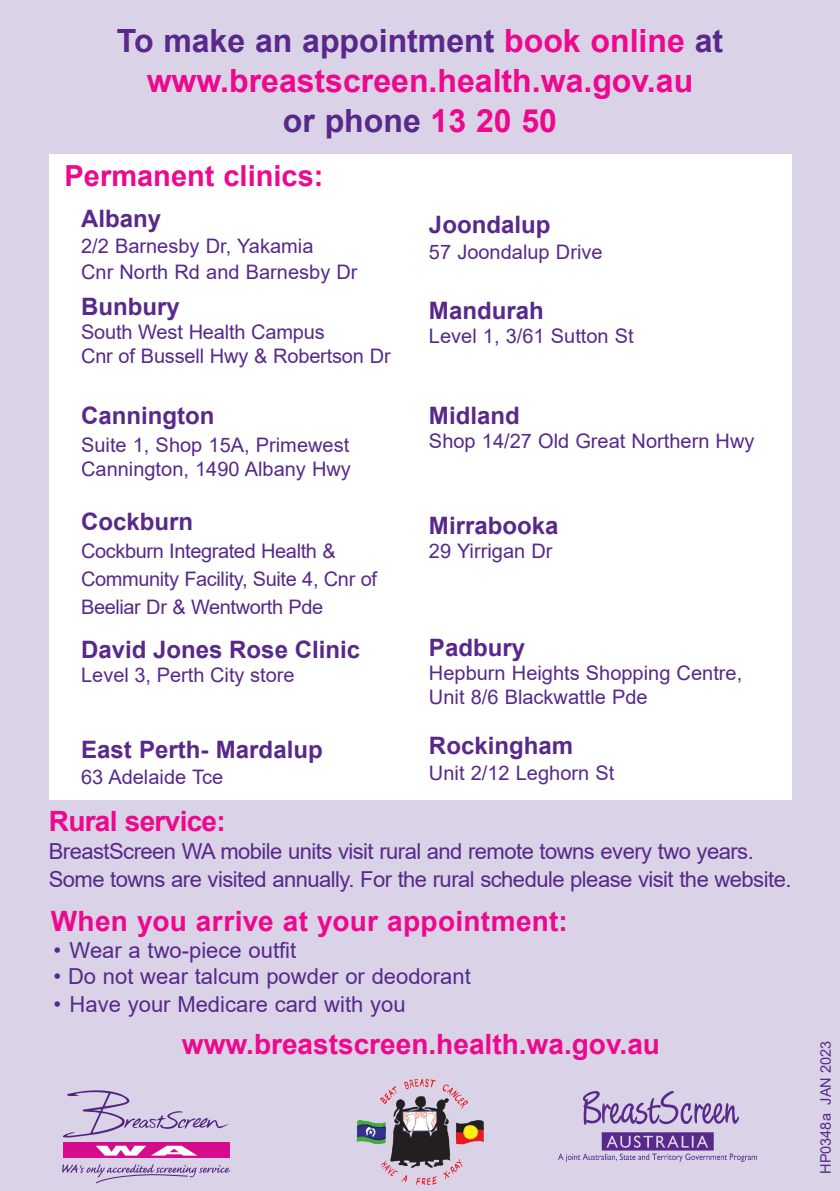
<style>
.page{position:relative;width:840px;height:1191px;background:#fff}
.page>*{position:absolute;margin:0;border:0;box-sizing:border-box;transform-origin:0 0}
.t1{font:700 32px/40px "Arial";color:#ed088d;text-align:center}
.t2{font:700 29px "Arial";color:#ed088d}
.t3{font:700 28px "Arial";color:#ed088d}
.t4{font:700 28px "Arial";letter-spacing:-.025em;color:#ed088d}
.t5{font:700 24px "Arial";color:#58298a}
.t6{font:22px/28px "Arial";letter-spacing:-.025em;color:#58298a}
.t7{font:22px "Arial";color:#58298a}
.t8{font:20px/24px "Arial";color:#58298a}
.t9{font:20px/28px "Arial";letter-spacing:-.02em;color:#58298a}
.t10{font:14.4px "Arial";color:#58298a}
.s1{color:#58298a}
</style>
<div class="page">
<div style="left:0;top:0;width:839px;height:1191px;background:#dad2e7"></div>
<div style="left:49px;top:154px;width:741px;height:646px;background:#fff"></div>
<div style="left:63px;top:1142px;width:166px;height:16px;background:#d50d8c"></div>
<svg style="left:63px;top:1090px;width:166px;height:48px"></svg>
<svg style="left:96px;top:1145px;width:101px;height:10px"></svg>
<svg style="left:62px;top:1164px;width:168px;height:19px"></svg>
<img style="left:558px;top:1091px;width:197px;height:70px">
<img style="left:356px;top:1078px;width:128px;height:107px">
<h1 class="t1" style="left:117px;top:21px;width:607px"><span class="s1">To make an appointment</span> book online <span class="s1">at </span>www.breastscreen.health.wa.gov.au<br><span class="s1">or phone</span> 13 20 50</h1>
<h2 class="t2" style="left:64px;top:155px;width:260px">Permanent clinics:</h2>
<p class="t5" style="left:81px;top:201px;width:82px">Albany</p>
<p class="t8" style="left:81px;top:233px;width:278px;line-height:26px">2/2 Barnesby Dr, Yakamia<br>Cnr North Rd and Barnesby Dr</p>
<p class="t5" style="left:81px;top:290px;width:100px">Bunbury</p>
<p class="t8" style="left:81px;top:320px;width:311px">South West Health Campus<br>Cnr of Bussell Hwy &amp; Robertson Dr</p>
<p class="t5" style="left:81px;top:398px;width:135px">Cannington</p>
<p class="t8" style="left:81px;top:432px;width:271px">Suite 1, Shop 15A, Primewest<br>Cannington, 1490 Albany Hwy</p>
<p class="t5" style="left:81px;top:505px;width:114px">Cockburn</p>
<p class="t9" style="left:81px;top:537px;width:297px">Cockburn Integrated Health &amp;<br>Community Facility, Suite 4, Cnr of<br>Beeliar Dr &amp; Wentworth Pde</p>
<p class="t5" style="left:81px;top:632px;width:280px">David Jones Rose Clinic</p>
<p class="t8" style="left:81px;top:662px;width:215px">Level 3, Perth City store</p>
<p class="t5" style="left:81px;top:732px;width:243px">East Perth- Mardalup</p>
<p class="t8" style="left:81px;top:764px;width:143px">63 Adelaide Tce</p>
<p class="t5" style="left:429px;top:207px;width:123px">Joondalup</p>
<p class="t8" style="left:429px;top:240px;width:175px">57 Joondalup Drive</p>
<p class="t5" style="left:429px;top:293px;width:116px">Mandurah</p>
<p class="t8" style="left:429px;top:324px;width:206px">Level 1, 3/61 Sutton St</p>
<p class="t5" style="left:429px;top:398px;width:92px">Midland</p>
<p class="t8" style="left:429px;top:428px;width:327px">Shop 14/27 Old Great Northern Hwy</p>
<p class="t5" style="left:429px;top:508px;width:131px">Mirrabooka</p>
<p class="t8" style="left:429px;top:539px;width:125px">29 Yirrigan Dr</p>
<p class="t5" style="left:429px;top:631px;width:98px">Padbury</p>
<p class="t8" style="left:429px;top:661px;width:314px">Hepburn Heights Shopping Centre,<br>Unit 8/6 Blackwattle Pde</p>
<p class="t5" style="left:429px;top:729px;width:146px">Rockingham</p>
<p class="t8" style="left:429px;top:761px;width:187px">Unit 2/12 Leghorn St</p>
<h3 class="t4" style="left:49px;top:801px;width:178px">Rural service:</h3>
<p class="t6" style="left:49px;top:836px;width:743px">BreastScreen WA mobile units visit rural and remote towns every two years.<br>Some towns are visited annually. For the rural schedule please visit the website.</p>
<h3 class="t3" style="left:51px;top:901px;width:518px">When you arrive at your appointment:</h3>
<p class="t7" style="left:54px;top:935px;width:244px">• Wear a two-piece outfit</p>
<p class="t7" style="left:54px;top:961px;width:418px">• Do not wear talcum powder or deodorant</p>
<p class="t7" style="left:54px;top:989px;width:353px">• Have your Medicare card with you</p>
<h3 class="t3" style="left:182px;top:1024px;width:479px">www.breastscreen.health.wa.gov.au</h3>
<p class="t10" style="left:815px;top:1173px;width:135px;rotate:-90deg">HP0348a JAN 2023</p>
</div>
